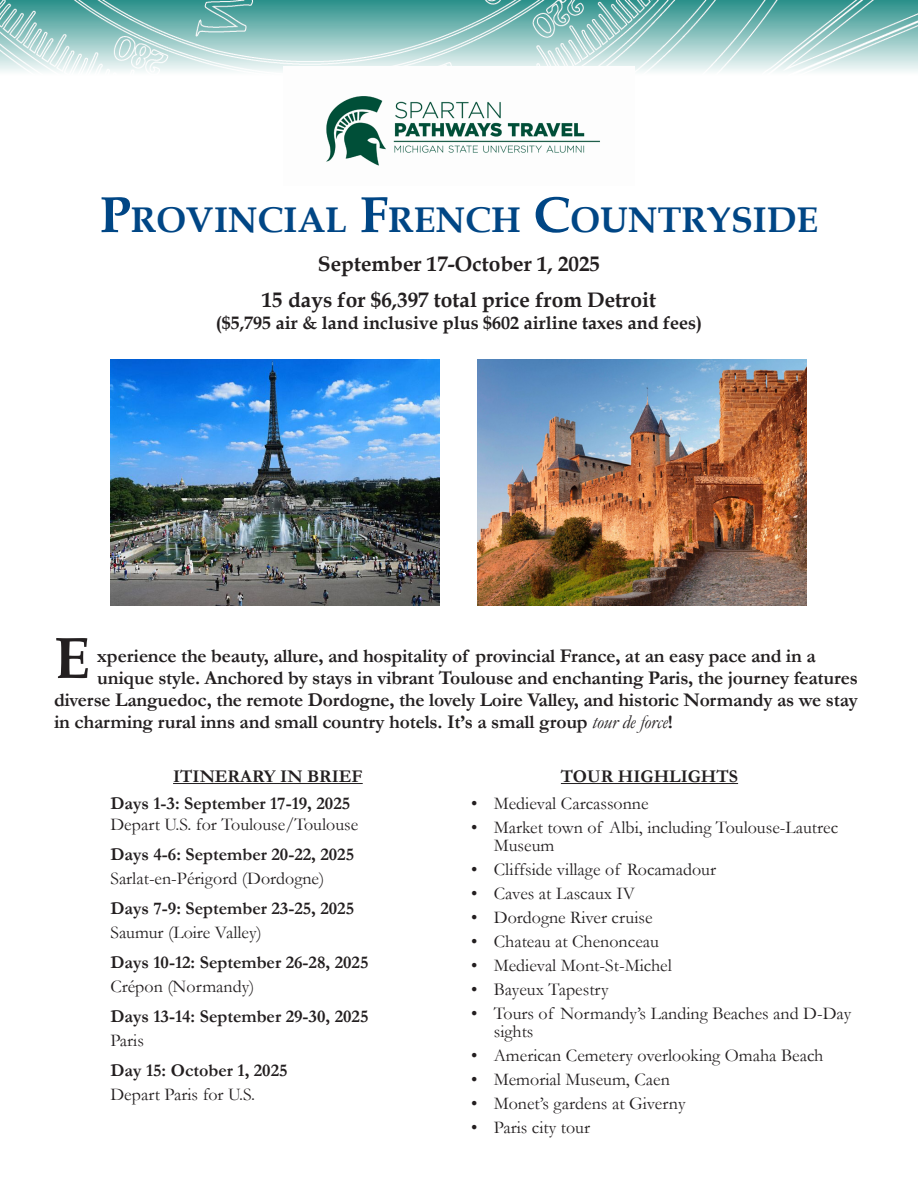
<style>
.page{position:relative;width:918px;height:1188px;background:#fff}
.page>*{position:absolute;margin:0;border:0;box-sizing:border-box;transform-origin:0 0}
.t1{font:700 58.5px "Book Antiqua";color:#231f20}
.t2{font:700 35.7px "Book Antiqua";color:#004685}
.t3{font:700 21px "Book Antiqua";color:#231f20}
.t4{font:700 19.5px "Garamond";letter-spacing:-.01em;color:#231f20}
.t5{font:18px/18px "Garamond";color:#231f20}
.t6{font:700 18px "Garamond";color:#231f20}
.t7{font:700 18px "Book Antiqua";color:#231f20}
.s1{font-size:51px}
.s2{font-weight:400;font-style:italic}
</style>
<div class="page">
<hr style="left:561px;top:783px;width:177px;height:1px;background:#231f20">
<img style="left:110px;top:359px;width:330px;height:246px">
<img style="left:477px;top:359px;width:329px;height:246px">
<img style="left:0;top:0;width:918px;height:72px">
<hr style="left:173px;top:783px;width:190px;height:1px;background:#231f20">
<img style="left:284px;top:67px;width:351px;height:99px">
<p class="t2" style="left:100px;top:196px;width:720px"><span class="s1">P</span>ROVINCIAL <span class="s1">F</span>RENCH <span class="s1">C</span>OUNTRYSIDE</p>
<p class="t3" style="left:318px;top:250px;width:284px">September 17-October 1, 2025</p>
<p class="t3" style="left:262px;top:285px;width:396px">15 days for $6,397 total price from Detroit</p>
<p class="t7" style="left:216px;top:310px;width:488px">($5,795 air &amp; land inclusive plus $602 airline taxes and fees)</p>
<p class="t1" style="left:54px;top:618px;width:37px">E</p>
<p class="t4" style="left:97px;top:643px;width:720px">xperience the beauty, allure, and hospitality of provincial France, at an easy pace and in a</p>
<p class="t4" style="left:97px;top:665px;width:762px">unique style. Anchored by stays in vibrant Toulouse and enchanting Paris, the journey features</p>
<p class="t4" style="left:54px;top:686px;width:806px">diverse Languedoc, the remote Dordogne, the lovely Loire Valley, and historic Normandy as we stay</p>
<p class="t4" style="left:54px;top:708px;width:620px">in charming rural inns and small country hotels. It’s a small group <span class="s2">tour de force</span>!</p>
<p class="t6" style="left:173px;top:764px;width:191px">ITINERARY IN BRIEF</p>
<p class="t6" style="left:110px;top:791px;width:241px">Days 1-3: September 17-19, 2025</p>
<p class="t5" style="left:110px;top:815px;width:249px">Depart U.S. for Toulouse/Toulouse</p>
<p class="t6" style="left:110px;top:842px;width:245px">Days 4-6: September 20-22, 2025</p>
<p class="t5" style="left:110px;top:869px;width:215px">Sarlat-en-Périgord (Dordogne)</p>
<p class="t6" style="left:110px;top:896px;width:245px">Days 7-9: September 23-25, 2025</p>
<p class="t5" style="left:110px;top:923px;width:153px">Saumur (Loire Valley)</p>
<p class="t6" style="left:110px;top:950px;width:260px">Days 10-12: September 26-28, 2025</p>
<p class="t5" style="left:110px;top:977px;width:146px">Crépon (Normandy)</p>
<p class="t6" style="left:110px;top:1004px;width:260px">Days 13-14: September 29-30, 2025</p>
<p class="t5" style="left:110px;top:1031px;width:35px">Paris</p>
<p class="t6" style="left:110px;top:1058px;width:179px">Day 15: October 1, 2025</p>
<p class="t5" style="left:110px;top:1085px;width:146px">Depart Paris for U.S.</p>
<p class="t6" style="left:561px;top:764px;width:179px">TOUR HIGHLIGHTS</p>
<p class="t5" style="left:471px;top:794px;width:179px">• Medieval Carcassonne</p>
<p class="t5" style="left:494px;top:818px;width:346px;text-indent:-22px">• Market town of Albi, including Toulouse-Lautrec<br>Museum</p>
<p class="t5" style="left:471px;top:860px;width:246px">• Cliffside village of Rocamadour</p>
<p class="t5" style="left:471px;top:884px;width:165px">• Caves at Lascaux IV</p>
<p class="t5" style="left:471px;top:908px;width:183px">• Dordogne River cruise</p>
<p class="t5" style="left:471px;top:932px;width:189px">• Chateau at Chenonceau</p>
<p class="t5" style="left:471px;top:956px;width:202px">• Medieval Mont-St-Michel</p>
<p class="t5" style="left:471px;top:980px;width:139px">• Bayeux Tapestry</p>
<p class="t5" style="left:494px;top:1004px;width:359px;text-indent:-22px">• Tours of Normandy’s Landing Beaches and D-Day sights</p>
<p class="t5" style="left:471px;top:1046px;width:354px">• American Cemetery overlooking Omaha Beach</p>
<p class="t5" style="left:471px;top:1070px;width:200px">• Memorial Museum, Caen</p>
<p class="t5" style="left:471px;top:1094px;width:216px">• Monet’s gardens at Giverny</p>
<p class="t5" style="left:471px;top:1118px;width:120px">• Paris city tour</p>
</div>
